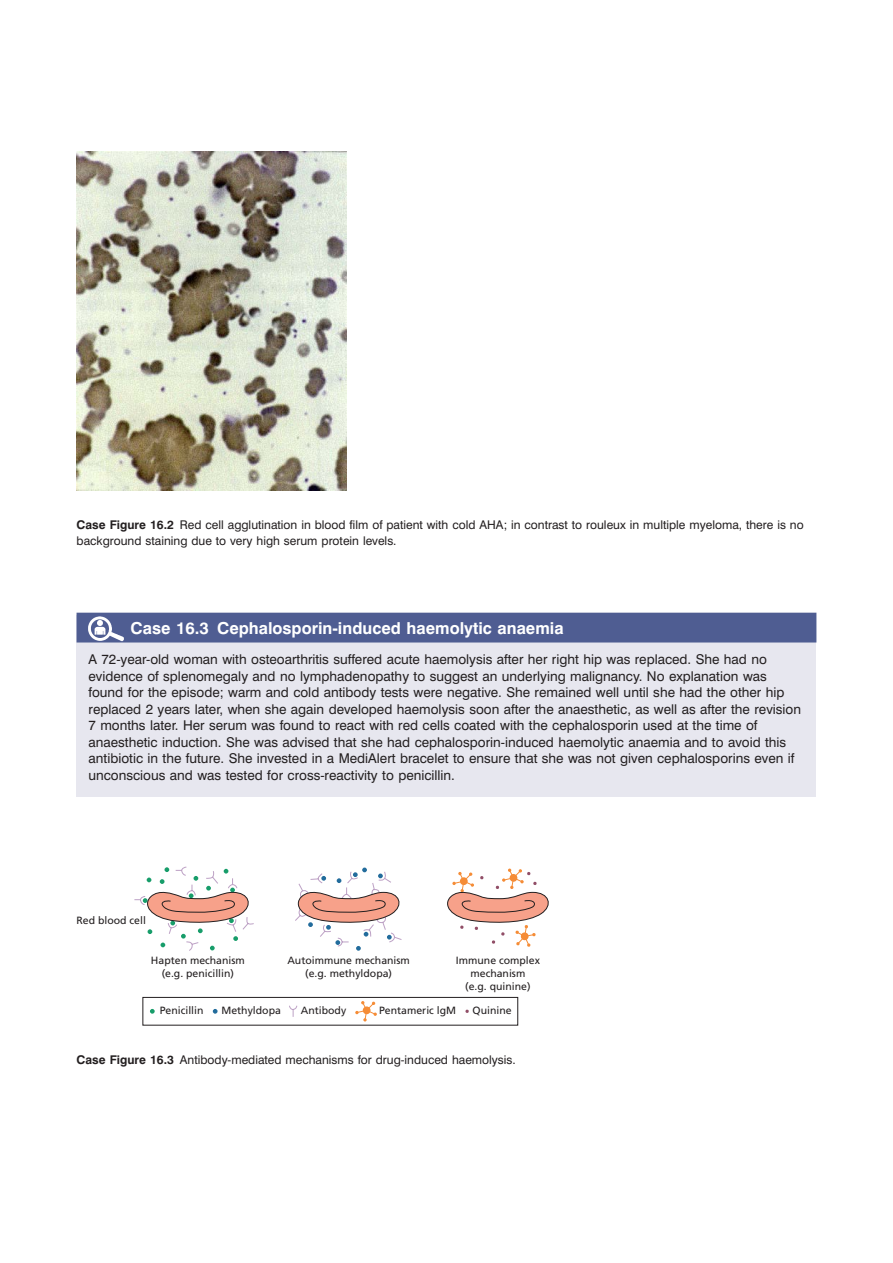
<style>
.page{position:relative;width:893px;height:1263px;background:#fff}
.page>*{position:absolute;margin:0;border:0;box-sizing:border-box;transform-origin:0 0}
.fea-title-main_caseS{font:700 16.5px "Swiss 721 BT";color:#fff}
.fea-Fp_caseStudy{font:13.5px/16.5px "Swiss 721 BT";color:#231f20}
.fea-caption_blockFix{font:12px/16.5px "Swiss 721 BT";color:#231f20}
.image{font:10.5px/12.6px "Frutiger LT Std";color:#231f20;text-align:center}
.s1{font-weight:700}
</style>
<div class="page">
<img style="left:77px;top:152px;width:270px;height:338px">
<div style="left:77px;top:615px;width:739px;height:182px;background:#e7e7ef"></div>
<div style="left:77px;top:613px;width:739px;height:29px;background:#4f5d92"></div>
<img style="left:88px;top:616px;width:36px;height:26px">
<svg style="left:150px;top:1009px;width:5px;height:5px"></svg>
<svg style="left:213px;top:1009px;width:5px;height:5px"></svg>
<svg style="left:465px;top:1009px;width:4px;height:4px"></svg>
<svg style="left:355px;top:1001px;width:22px;height:20px"></svg>
<svg style="left:289px;top:1005px;width:8px;height:12px"></svg>
<svg style="left:134px;top:867px;width:268px;height:84px"></svg>
<svg style="left:447px;top:868px;width:102px;height:79px"></svg>
<div style="left:142px;top:997px;width:376px;height:28px;border:1px solid #231f20"></div>
<p class="fea-caption_blockFix" style="left:77px;top:516px;width:729px"><span class="s1">Case Figure 16.2</span> Red cell agglutination in blood film of patient with cold AHA; in contrast to rouleux in multiple myeloma, there is no background staining due to very high serum protein levels.</p>
<p class="fea-title-main_caseS" style="left:130px;top:618px;width:435px">Case 16.3 Cephalosporin-induced haemolytic anaemia</p>
<p class="fea-Fp_caseStudy" style="left:89px;top:651px;width:714px">A 72-year-old woman with osteoarthritis suffered acute haemolysis after her right hip was replaced. She had no evidence of splenomegaly and no lymphadenopathy to suggest an underlying malignancy. No explanation was found for the episode; warm and cold antibody tests were negative. She remained well until she had the other hip replaced 2 years later, when she again developed haemolysis soon after the anaesthetic, as well as after the revision 7 months later. Her serum was found to react with red cells coated with the cephalosporin used at the time of anaesthetic induction. She was advised that she had cephalosporin-induced haemolytic anaemia and to avoid this antibiotic in the future. She invested in a MediAlert bracelet to ensure that she was not given cephalosporins even if unconscious and was tested for cross-reactivity to penicillin.</p>
<p class="image" style="left:77px;top:914px;width:71px">Red blood cell</p>
<p class="image" style="left:151px;top:954px;width:95px">Hapten mechanism (e.g. penicillin)</p>
<p class="image" style="left:287px;top:954px;width:124px">Autoimmune mechanism (e.g. methyldopa)</p>
<p class="image" style="left:456px;top:954px;width:86px">Immune complex mechanism<br>(e.g. quinine)</p>
<p class="image" style="left:160px;top:1004px;width:45px">Penicillin</p>
<p class="image" style="left:221px;top:1004px;width:61px">Methyldopa</p>
<p class="image" style="left:301px;top:1004px;width:47px">Antibody</p>
<p class="image" style="left:379px;top:1004px;width:79px">Pentameric lgM</p>
<p class="image" style="left:473px;top:1004px;width:41px">Quinine</p>
<p class="fea-caption_blockFix" style="left:77px;top:1051px;width:441px"><span class="s1">Case Figure 16.3</span> Antibody-mediated mechanisms for drug-induced haemolysis.</p>
</div>
